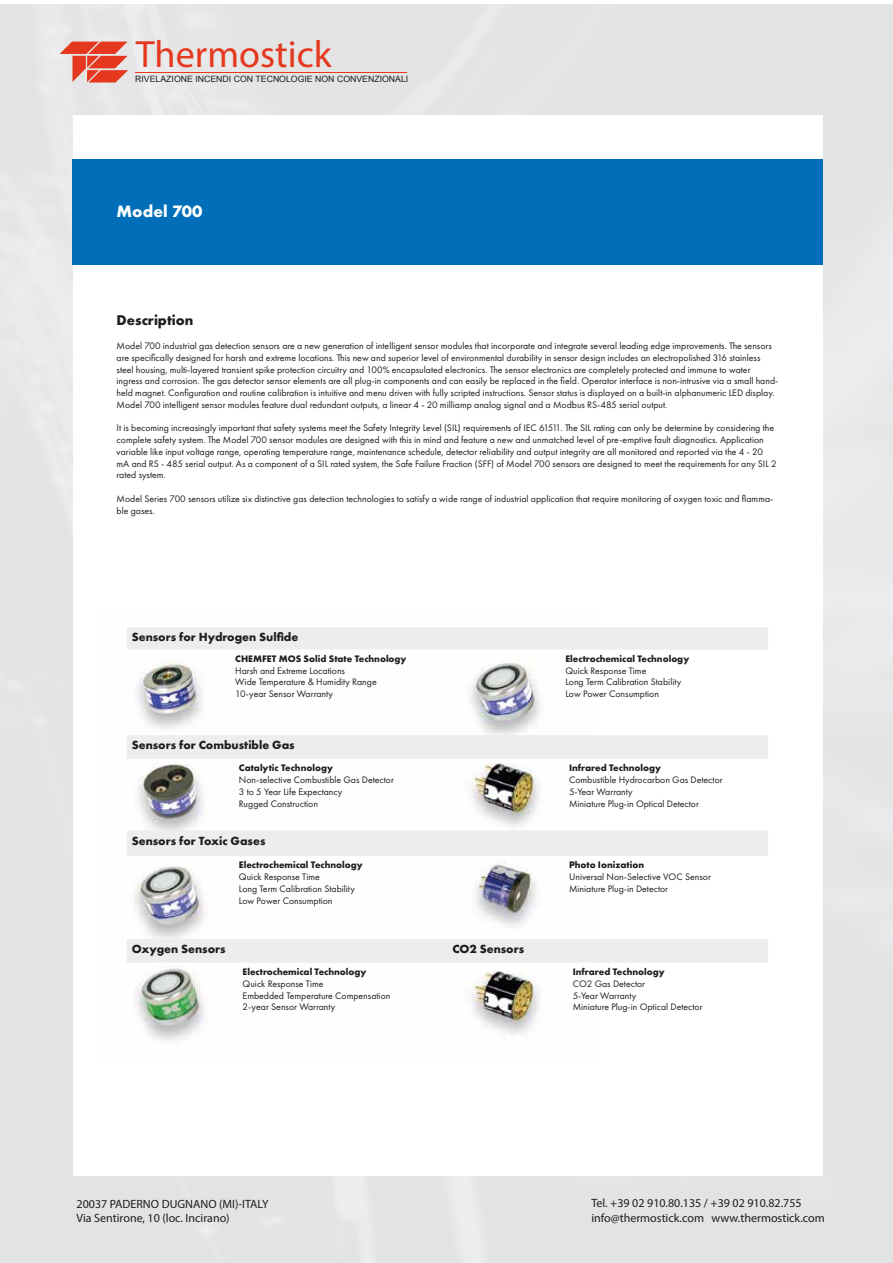
<style>
.page{position:relative;width:893px;height:1263px;background:#fff}
.page>*{position:absolute;margin:0;border:0;box-sizing:border-box;transform-origin:0 0}
.t1{font:38.1px "Myriad Pro";color:#e5381e}
.t2{font:700 17.1px "Futura PT";color:#fff}
.t3{font:700 14.7px "Futura PT";color:#1d1d1b}
.t4{font:700 12.3px "Futura PT";color:#1d1d1b}
.t5{font:12px/14.4px "Myriad Pro";color:#1d1d1b}
.t6{font:9.75px/11.7px "Futura PT";color:#1d1d1b}
.t7{font:700 9.75px "Futura PT";color:#1d1d1b}
.t8{font:8.7px "Arial";color:#1d1d1b}
</style>
<div class="page">
<img style="left:0;top:4px;width:893px;height:1259px">
<div style="left:73px;top:115px;width:749px;height:1060px;background:#fff"></div>
<hr style="left:135px;top:72px;width:272px;height:1px;background:#e5381e">
<svg style="left:60px;top:42px;width:68px;height:41px;background:#e57b6b"></svg>
<div style="left:72px;top:160px;width:750px;height:105px;background:#006eb8"></div>
<img style="left:134px;top:968px;width:406px;height:73px">
<svg style="left:127px;top:627px;width:641px;height:336px"></svg>
<h1 class="t1" style="left:136px;top:31px;width:197px">Thermostick</h1>
<p class="t8" style="left:135px;top:74px;width:275px">RIVELAZIONE INCENDI CON TECNOLOGIE NON CONVENZIONALI</p>
<h2 class="t2" style="left:117px;top:200px;width:87px">Model 700</h2>
<h3 class="t3" style="left:117px;top:311px;width:78px">Description</h3>
<p class="t6" style="left:117px;top:340px;width:663px">Model 700 industrial gas detection sensors are a new generation of intelligent sensor modules that incorporate and integrate several leading edge improvements. The sensors are specifically designed for harsh and extreme locations. This new and superior level of environmental durability in sensor design includes an electropolished 316 stainless steel housing, multi-layered transient spike protection circuitry and 100% encapsulated electronics. The sensor electronics are completely protected and immune to water ingress and corrosion. The gas detector sensor elements are all plug-in components and can easily be replaced in the field. Operator interface is non-intrusive via a small hand&shy;held magnet. Configuration and routine calibration is intuitive and menu driven with fully scripted instructions. Sensor status is displayed on a built-in alphanumeric LED display.<br>Model 700 intelligent sensor modules feature dual redundant outputs, a linear 4 - 20 milliamp analog signal and a Modbus RS-485 serial output.</p>
<p class="t6" style="left:117px;top:422px;width:662px">It is becoming increasingly important that safety systems meet the Safety Integrity Level (SIL) requirements of IEC 61511. The SIL rating can only be determine by considering the complete safety system. The Model 700 sensor modules are designed with this in mind and feature a new and unmatched level of pre-emptive fault diagnostics. Application variable like input voltage range, operating temperature range, maintenance schedule, detector reliability and output integrity are all monitored and reported via the 4 - 20 mA and RS - 485 serial output. As a component of a SIL rated system, the Safe Failure Fraction (SFF) of Model 700 sensors are designed to meet the requirements for any SIL 2 rated system.</p>
<p class="t6" style="left:117px;top:493px;width:658px">Model Series 700 sensors utilize six distinctive gas detection technologies to satisfy a wide range of industrial application that require monitoring of oxygen toxic and flamma&shy;ble gases.</p>
<p class="t4" style="left:132px;top:629px;width:168px">Sensors for Hydrogen Sulfide</p>
<p class="t7" style="left:235px;top:652px;width:173px">CHEMFET MOS Solid State Technology</p>
<p class="t6" style="left:235px;top:664px;width:143px">Harsh and Extreme Locations<br>Wide Temperature &amp; Humidity Range<br>10-year Sensor Warranty</p>
<p class="t4" style="left:132px;top:737px;width:164px">Sensors for Combustible Gas</p>
<p class="t7" style="left:239px;top:762px;width:96px">Catalytic Technology</p>
<p class="t6" style="left:239px;top:774px;width:157px">Non-selective Combustible Gas Detector<br>3 to 5 Year Life Expectancy<br>Rugged Construction</p>
<p class="t4" style="left:132px;top:833px;width:135px">Sensors for Toxic Gases</p>
<p class="t7" style="left:239px;top:859px;width:125px">Electrochemical Technology</p>
<p class="t6" style="left:239px;top:871px;width:117px">Quick Response Time<br>Long Term Calibration Stability<br>Low Power Consumption</p>
<p class="t4" style="left:132px;top:941px;width:95px">Oxygen Sensors</p>
<p class="t4" style="left:452px;top:941px;width:73px">CO2 Sensors</p>
<p class="t7" style="left:243px;top:965px;width:125px">Electrochemical Technology</p>
<p class="t6" style="left:243px;top:978px;width:149px">Quick Response Time<br>Embedded Temperature Compensation<br>2-year Sensor Warranty</p>
<p class="t7" style="left:565px;top:652px;width:125px">Electrochemical Technology</p>
<p class="t6" style="left:565px;top:664px;width:117px">Quick Response Time<br>Long Term Calibration Stability<br>Low Power Consumption</p>
<p class="t7" style="left:569px;top:762px;width:94px">Infrared Technology</p>
<p class="t6" style="left:569px;top:774px;width:155px">Combustible Hydrocarbon Gas Detector<br>5-Year Warranty<br>Miniature Plug-in Optical Detector</p>
<p class="t7" style="left:569px;top:859px;width:77px">Photo Ionization</p>
<p class="t6" style="left:569px;top:871px;width:143px">Universal Non-Selective VOC Sensor<br>Miniature Plug-in Detector</p>
<p class="t7" style="left:573px;top:965px;width:94px">Infrared Technology</p>
<p class="t6" style="left:573px;top:978px;width:131px">CO2 Gas Detector<br>5-Year Warranty<br>Miniature Plug-in Optical Detector</p>
<p class="t5" style="left:77px;top:1196px;width:194px">20037 PADERNO DUGNANO (MI)-ITALY<br>Via Sentirone, 10 (loc. Incirano)</p>
<p class="t5" style="left:591px;top:1196px;width:235px">Tel. +39 02 910.80.135 / +39 02 910.82.755 info@thermostick.com www.thermostick.com</p>
</div>
